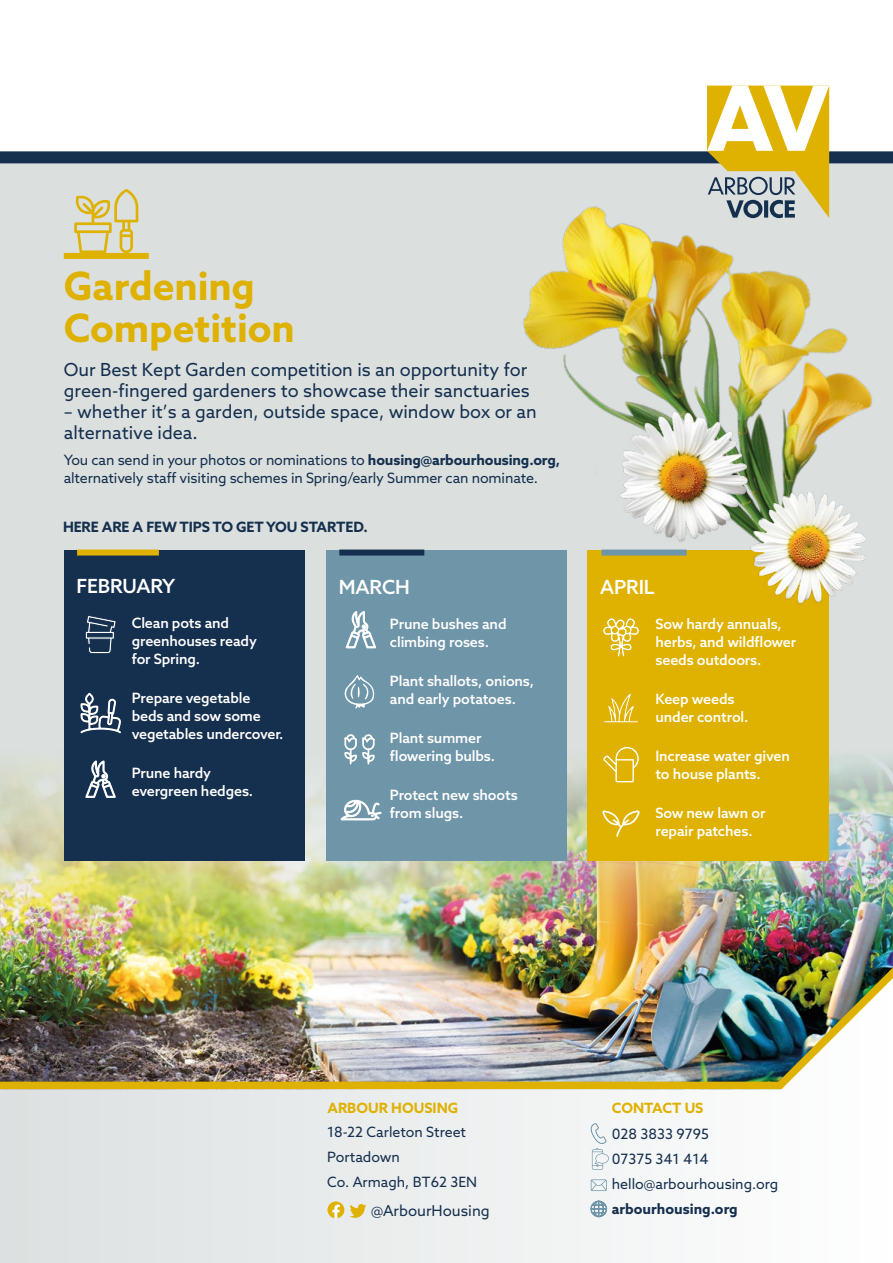
<style>
.page{position:relative;width:893px;height:1263px;background:#fff}
.page>*{position:absolute;margin:0;border:0;box-sizing:border-box;transform-origin:0 0}
.t1{font:700 39px/42px "Azo Sans";letter-spacing:-.005em;color:#dfb100}
.t2{font:500 19.5px "Azo Sans";letter-spacing:-.01em;color:#fff}
.t3{font:18px/21px "Azo Sans";color:#152f4e}
.t4{font:15px "Azo Sans";color:#152f4e}
.t5{font:500 14.25px/18px "Azo Sans";letter-spacing:-.01em;color:#fff}
.t6{font:14.25px/25px "Azo Sans";letter-spacing:-.01em;color:#152f4e}
.t7{font:700 14.25px "Azo Sans";letter-spacing:-.01em;color:#152f4e}
.t8{font:14.1px "Azo Sans";color:#152f4e}
.t9{font:700 14.1px "Azo Sans";color:#dfb100}
.s1{font-weight:700}
</style>
<div class="page">
<div style="left:0;top:162px;width:893px;height:1101px;background:#dbe0df"></div>
<img style="left:0;top:759px;width:893px;height:178px">
<div style="left:587px;top:550px;width:242px;height:310px;background:#dfb100"></div>
<img style="left:415px;top:85px;width:478px;height:465px">
<svg style="left:247px;top:1093px;width:646px;height:170px"></svg>
<svg style="left:588px;top:1122px;width:21px;height:48px"></svg>
<svg style="left:591px;top:1179px;width:16px;height:12px"></svg>
<svg style="left:591px;top:1201px;width:16px;height:16px"></svg>
<svg style="left:327px;top:1201px;width:17px;height:17px"></svg>
<svg style="left:350px;top:1204px;width:16px;height:14px"></svg>
<img style="left:0;top:937px;width:893px;height:156px">
<div style="left:64px;top:253px;width:85px;height:6px;background:#dfb100"></div>
<svg style="left:74px;top:189px;width:64px;height:64px"></svg>
<div style="left:0;top:151px;width:893px;height:12px;background:#152f4e"></div>
<div style="left:326px;top:550px;width:241px;height:310px;background:#6f95a9"></div>
<div style="left:64px;top:550px;width:241px;height:310px;background:#152f4e"></div>
<div style="left:77px;top:549px;width:82px;height:6px;background:#dfb100"></div>
<div style="left:339px;top:549px;width:85px;height:6px;background:#152f4e"></div>
<svg style="left:707px;top:86px;width:122px;height:132px"></svg>
<img style="left:594px;top:392px;width:155px;height:164px">
<img style="left:736px;top:474px;width:135px;height:130px">
<svg style="left:85px;top:760px;width:31px;height:38px"></svg>
<svg style="left:346px;top:611px;width:30px;height:37px"></svg>
<svg style="left:85px;top:615px;width:31px;height:39px"></svg>
<svg style="left:80px;top:693px;width:41px;height:40px"></svg>
<svg style="left:344px;top:734px;width:31px;height:30px"></svg>
<svg style="left:344px;top:675px;width:31px;height:34px"></svg>
<svg style="left:341px;top:799px;width:40px;height:21px"></svg>
<svg style="left:602px;top:618px;width:38px;height:39px"></svg>
<svg style="left:602px;top:810px;width:38px;height:27px"></svg>
<svg style="left:603px;top:693px;width:36px;height:30px"></svg>
<svg style="left:603px;top:746px;width:37px;height:37px"></svg>
<h1 class="t1" style="left:64px;top:264px;width:233px">Gardening<br>Competition</h1>
<p class="t3" style="left:64px;top:359px;width:468px">Our Best Kept Garden competition is an opportunity for green-fingered gardeners to showcase their sanctuaries</p>
<p class="t3" style="left:64px;top:401px;width:475px">– whether it’s a garden, outside space, window box or an alternative idea.</p>
<p class="t6" style="left:64px;top:451px;width:498px;line-height:18px">You can send in your photos or nominations to <span class="s1">housing@arbourhousing.org, </span>alternatively staff visiting schemes in Spring/early Summer can nominate.</p>
<p class="t7" style="left:63px;top:517px;width:306px">HERE ARE A FEW TIPS TO GET YOU STARTED.</p>
<h2 class="t2" style="left:77px;top:573px;width:100px">FEBRUARY</h2>
<p class="t5" style="left:132px;top:613px;width:127px">Clean pots and greenhouses ready for Spring.</p>
<p class="t5" style="left:132px;top:689px;width:153px">Prepare vegetable beds and sow some vegetables undercover.</p>
<p class="t5" style="left:132px;top:764px;width:123px">Prune hardy evergreen hedges.</p>
<h2 class="t2" style="left:339px;top:574px;width:72px">MARCH</h2>
<p class="t5" style="left:390px;top:614px;width:118px">Prune bushes and climbing roses.</p>
<p class="t5" style="left:390px;top:671px;width:146px">Plant shallots, onions, and early potatoes.</p>
<p class="t5" style="left:390px;top:729px;width:107px">Plant summer flowering bulbs.</p>
<p class="t5" style="left:390px;top:786px;width:129px">Protect new shoots from slugs.</p>
<h2 class="t2" style="left:600px;top:574px;width:56px">APRIL</h2>
<p class="t5" style="left:655px;top:614px;width:142px">Sow hardy annuals, herbs, and wildflower seeds outdoors.</p>
<p class="t5" style="left:655px;top:689px;width:94px">Keep weeds under control.</p>
<p class="t5" style="left:655px;top:747px;width:136px">Increase water given to house plants.</p>
<p class="t5" style="left:655px;top:804px;width:112px">Sow new lawn or repair patches.</p>
<p class="t9" style="left:327px;top:1098px;width:132px">ARBOUR HOUSING</p>
<p class="t9" style="left:612px;top:1098px;width:93px">CONTACT US</p>
<p class="t8" style="left:327px;top:1123px;width:140px">18-22 Carleton Street</p>
<p class="t6" style="left:327px;top:1144px;width:74px">Portadown</p>
<p class="t8" style="left:327px;top:1173px;width:152px">Co. Armagh, BT62 3EN</p>
<p class="t4" style="left:371px;top:1200px;width:120px">@ArbourHousing</p>
<p class="t6" style="left:612px;top:1121px;width:168px">028 3833 9795<br>07375 341 414 hello@arbourhousing.org</p>
<p class="t7" style="left:612px;top:1199px;width:128px">arbourhousing.org</p>
</div>
